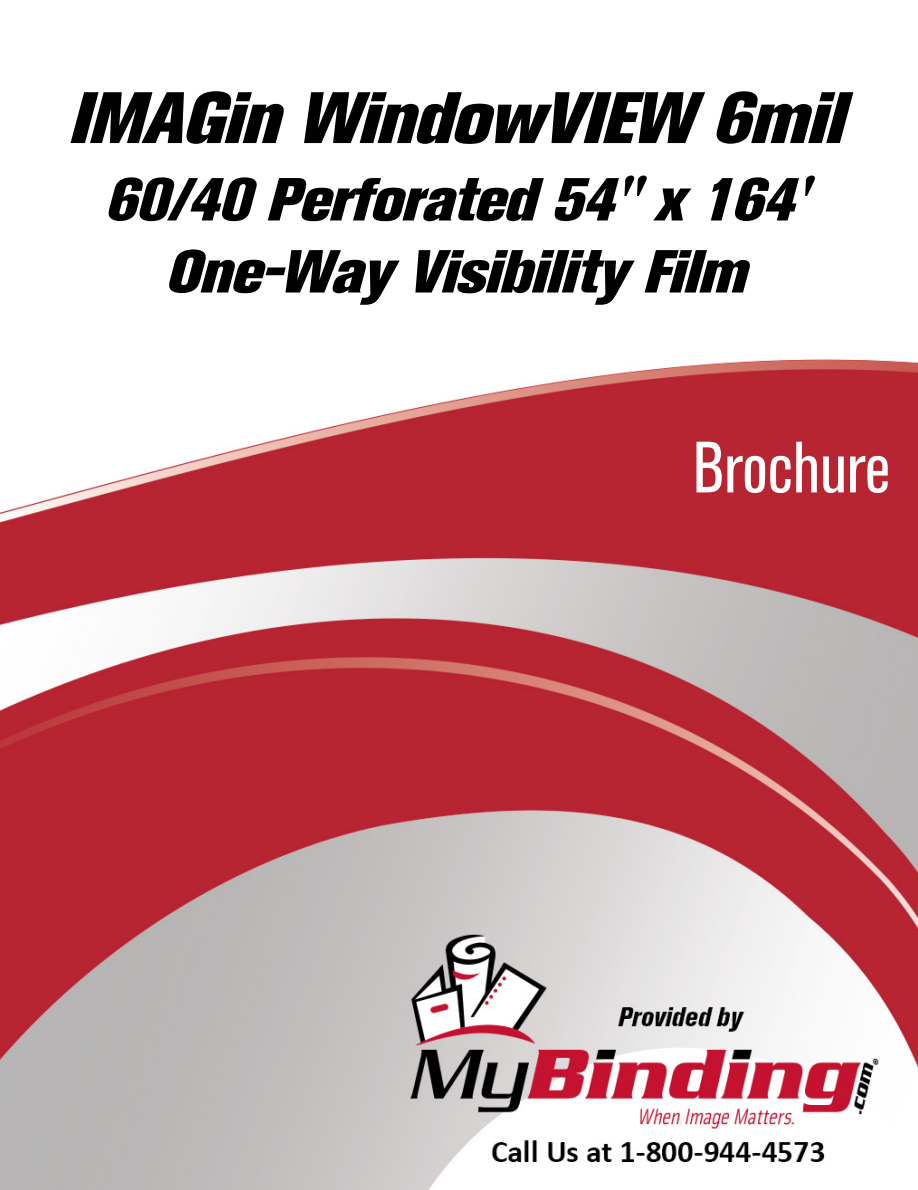
<style>
.page{position:relative;width:918px;height:1190px;background:#fff}
.page>*{position:absolute;margin:0;border:0;box-sizing:border-box;transform-origin:0 0}
.t1{font:italic 800 72px "Akzidenz Grotesk BE";color:#000}
.t2{font:condensed 71.85px "Akzidenz Grotesk BE";color:#fff}
.t3{font:italic 800 60px/72px "Akzidenz Grotesk BE";color:#000;text-align:center}
</style>
<div class="page">
<img style="left:0;top:359px;width:918px;height:830px">
<p class="t1" style="left:68px;top:76px;width:798px">IMAGinWindowVIEW 6mil</p>
<p class="t3" style="left:104px;top:164px;width:722px">60/40Perforated54"x164'<br>One-WayVisibilityFilm</p>
<p class="t2" style="left:693px;top:427px;width:199px">Brochure</p>
</div>
